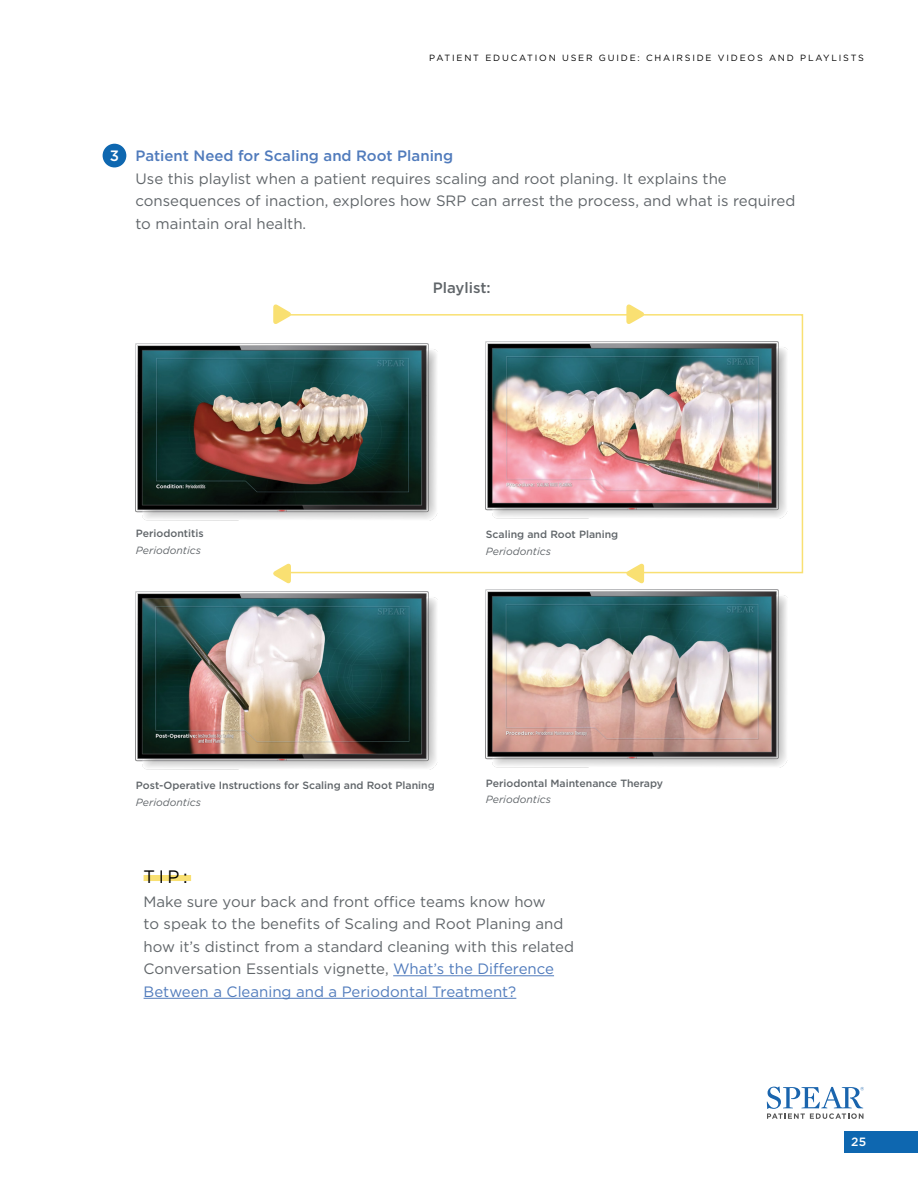
<style>
.page{position:relative;width:918px;height:1188px;background:#fff}
.page>*{position:absolute;margin:0;border:0;box-sizing:border-box;transform-origin:0 0}
.t1{font:18px "Gotham";color:#000}
.t2{font:15px/22.5px "Gotham";color:#606569}
.t3{font:500 15px "Gotham";color:#507bbc}
.t4{font:500 15px "Gotham";color:#606569}
.t5{font:500 15px "Gotham";color:#fff}
.t6{font:500 12px "Gotham";color:#fff}
.t7{font:500 10.5px "Gotham";color:#606569}
.t8{font:italic 10.5px "Gotham";color:#606569}
.t9{font:9px "Gotham";letter-spacing:.2em;color:#000}
.s1{color:#507bbc}
</style>
<div class="page">
<div style="left:845px;top:1131px;width:73px;height:21px;background:#0e67b0"></div>
<svg style="left:767px;top:1087px;width:97px;height:32px"></svg>
<div style="left:144px;top:875px;width:47px;height:6px;background:#f9e072"></div>
<hr style="left:393px;top:975px;width:161px;height:1px;background:#507bbc">
<hr style="left:144px;top:998px;width:372px;height:1px;background:#507bbc">
<div style="left:103px;top:144px;width:23px;height:23px;background:#0e67b0;border-radius:50%"></div>
<img style="left:136px;top:343px;width:145px;height:178px">
<img style="left:281px;top:314px;width:523px;height:260px">
<img style="left:136px;top:592px;width:301px;height:177px">
<img style="left:486px;top:590px;width:301px;height:177px">
<svg style="left:273px;top:304px;width:18px;height:20px"></svg>
<svg style="left:626px;top:304px;width:18px;height:20px"></svg>
<svg style="left:273px;top:564px;width:18px;height:19px"></svg>
<svg style="left:626px;top:564px;width:18px;height:19px"></svg>
<p class="t9" style="left:429px;top:52px;width:436px">PATIENT EDUCATION USER GUIDE: CHAIRSIDE VIDEOS AND PLAYLISTS</p>
<p class="t5" style="left:110px;top:146px;width:11px">3</p>
<p class="t3" style="left:135px;top:146px;width:319px">Patient Need for Scaling and Root Planing</p>
<p class="t2" style="left:135px;top:167px;width:662px">Use this playlist when a patient requires scaling and root planing. It explains the consequences of inaction, explores how SRP can arrest the process, and what is required to maintain oral health.</p>
<p class="t4" style="left:433px;top:278px;width:60px">Playlist:</p>
<p class="t7" style="left:136px;top:527px;width:69px">Periodontitis</p>
<p class="t8" style="left:136px;top:543px;width:66px">Periodontics</p>
<p class="t7" style="left:486px;top:528px;width:134px">Scaling and Root Planing</p>
<p class="t8" style="left:486px;top:544px;width:66px">Periodontics</p>
<p class="t7" style="left:136px;top:779px;width:300px">Post-Operative Instructions for Scaling and Root Planing</p>
<p class="t8" style="left:136px;top:795px;width:66px">Periodontics</p>
<p class="t7" style="left:486px;top:776px;width:179px">Periodontal Maintenance Therapy</p>
<p class="t8" style="left:486px;top:793px;width:66px">Periodontics</p>
<p class="t1" style="left:144px;top:865px;width:46px">TIP:</p>
<p class="t2" style="left:144px;top:890px;width:432px">Make sure your back and front office teams know how<br>to speak to the benefits of Scaling and Root Planing and how it’s distinct from a standard cleaning with this related Conversation Essentials vignette, <span class="s1">What’s the Difference Between a Cleaning and a Periodontal Treatment?</span></p>
<p class="t6" style="left:851px;top:1134px;width:16px">25</p>
</div>
